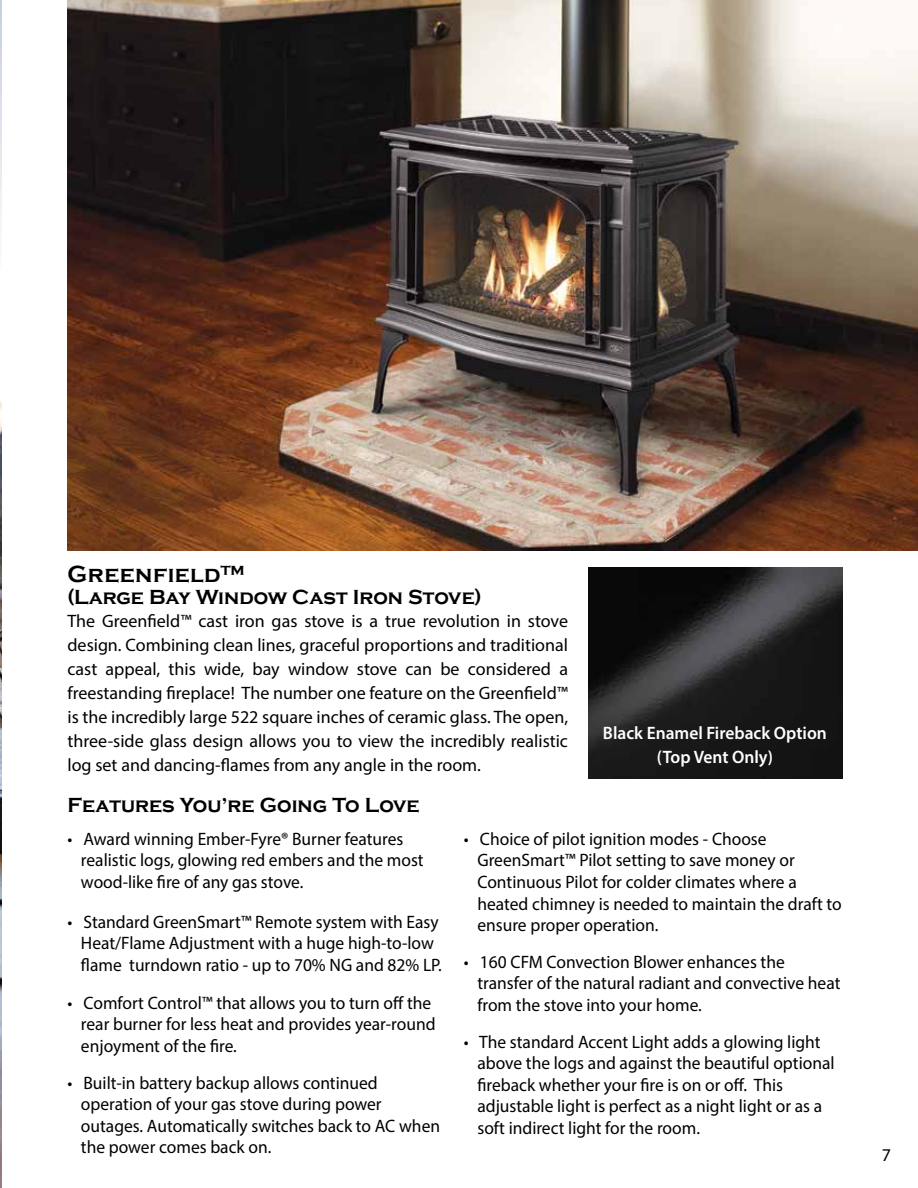
<style>
.page{position:relative;width:918px;height:1188px;background:#fff}
.page>*{position:absolute;margin:0;border:0;box-sizing:border-box;transform-origin:0 0}
.t1{font:700 24px "Copperplate Gothic";letter-spacing:.02em;color:#000}
.t2{font:700 21px "Copperplate Gothic";color:#000}
.t3{font:18px/21.6px "Myriad Pro";color:#000}
.t4{font:600 18px/24px "Myriad Pro";color:#fff;text-align:center}
</style>
<div class="page">
<img style="left:0;top:0;width:1px;height:1188px">
<img style="left:68px;top:0;width:850px;height:550px">
<img style="left:589px;top:568px;width:253px;height:211px">
<h1 class="t1" style="left:68px;top:560px;width:179px">Greenfield™</h1>
<p class="t2" style="left:68px;top:586px;width:416px">(Large Bay Window Cast Iron Stove)</p>
<p class="t3" style="left:68px;top:608px;width:502px;line-height:24px;text-align:justify">The Greenfield™ cast iron gas stove is a true revolution in stove design. Combining clean lines, graceful proportions and traditional cast appeal, this wide, bay window stove can be considered a freestanding fireplace! The number one feature on the Greenfield™ is the incredibly large 522 square inches of ceramic glass. The open, three-side glass design allows you to view the incredibly realistic log set and dancing-flames from any angle in the room.</p>
<p class="t2" style="left:68px;top:793px;width:354px">Features You’re Going To Love</p>
<p class="t4" style="left:603px;top:721px;width:225px">Black Enamel Fireback Option (Top Vent Only)</p>
<p class="t3" style="left:81px;top:828px;width:344px;text-indent:-13px">• Award winning Ember-Fyre® Burner features realistic logs, glowing red embers and the most wood-like fire of any gas stove.</p>
<p class="t3" style="left:81px;top:910px;width:362px;text-indent:-13px">• Standard GreenSmart™ Remote system with Easy<br>Heat/Flame Adjustment with a huge high-to-low flame turndown ratio - up to 70% NG and 82% LP.</p>
<p class="t3" style="left:81px;top:992px;width:356px;text-indent:-13px">• Comfort Control™ that allows you to turn off the rear burner for less heat and provides year-round enjoyment of the fire.</p>
<p class="t3" style="left:81px;top:1072px;width:361px;text-indent:-13px">• Built-in battery backup allows continued operation of your gas stove during power outages. Automatically switches back to AC when the power comes back on.</p>
<p class="t3" style="left:477px;top:828px;width:366px;text-indent:-13px">• Choice of pilot ignition modes - Choose GreenSmart™ Pilot setting to save money or Continuous Pilot for colder climates where a heated chimney is needed to maintain the draft to ensure proper operation.</p>
<p class="t3" style="left:477px;top:951px;width:365px;text-indent:-13px">• 160 CFM Convection Blower enhances the transfer of the natural radiant and convective heat from the stove into your home.</p>
<p class="t3" style="left:477px;top:1030px;width:359px;text-indent:-13px">• The standard Accent Light adds a glowing light above the logs and against the beautiful optional fireback whether your fire is on or off. This adjustable light is perfect as a night light or as a soft indirect light for the room.</p>
<p class="t3" style="left:882px;top:1144px;width:11px">7</p>
</div>
